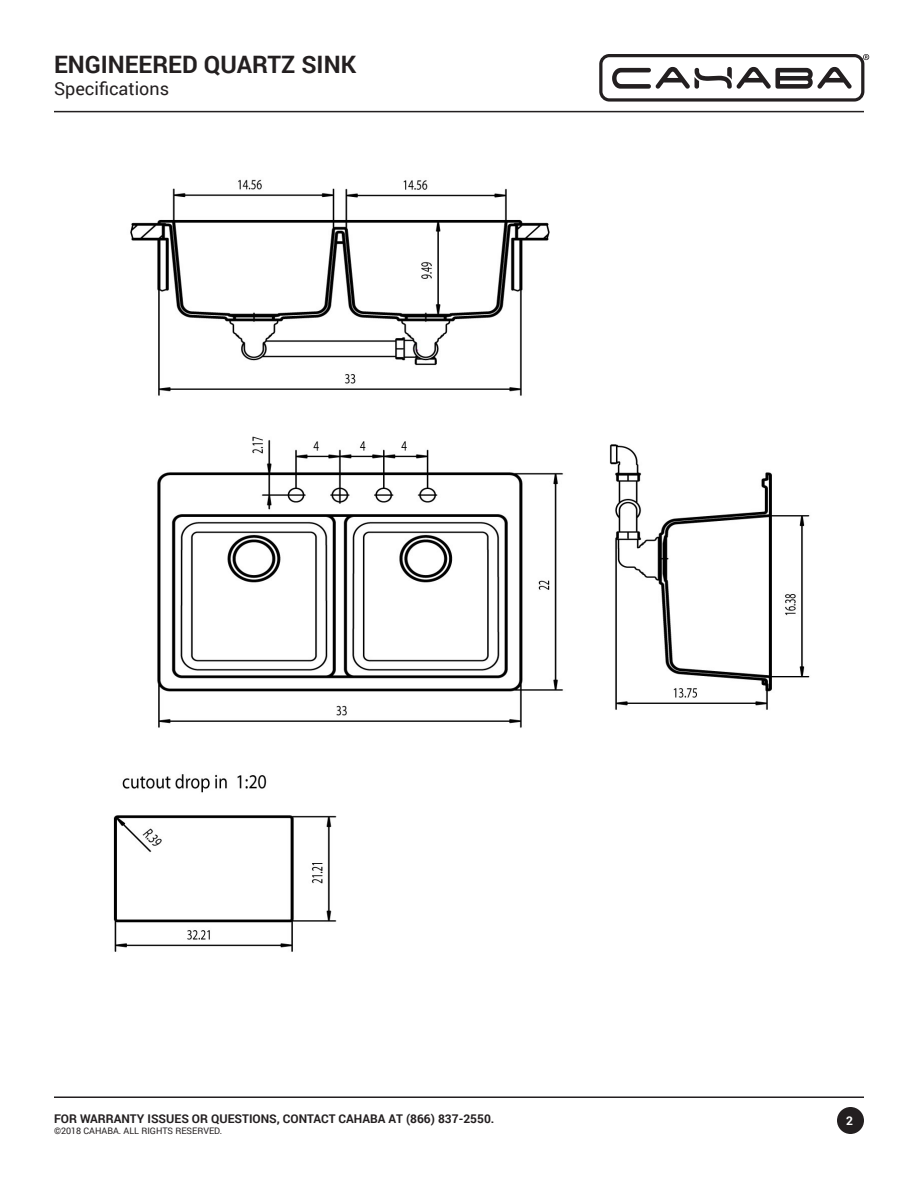
<style>
.page{position:relative;width:918px;height:1188px;background:#fff}
.page>*{position:absolute;margin:0;border:0;box-sizing:border-box;transform-origin:0 0}
.Product_Category{font:700 24px "Roboto";color:#231f20}
.Document_Description{font:18px "Roboto";color:#231f20}
.Model_Number_Caption{font:700 12px "Roboto";color:#231f20}
.t1{font:700 12px "Roboto";color:#fff}
.Model_Number_Caption-2{font:9px "Roboto";color:#231f20}
</style>
<div class="page">
<svg style="left:599px;top:54px;width:270px;height:48px"></svg>
<hr style="left:54px;top:111px;width:810px;height:1px;background:#231f20">
<hr style="left:54px;top:1096px;width:810px;height:2px;background:#231f20">
<div style="left:837px;top:1107px;width:27px;height:27px;background:#231f20;border-radius:50%"></div>
<img style="left:113px;top:179px;width:697px;height:773px">
<p class="Product_Category" style="left:54px;top:48px;width:304px">ENGINEERED QUARTZ SINK</p>
<p class="Document_Description" style="left:54px;top:76px;width:117px">Specifications</p>
<p class="Model_Number_Caption" style="left:54px;top:1110px;width:442px">FOR WARRANTY ISSUES OR QUESTIONS, CONTACT CAHABA AT (866) 837-2550.</p>
<p class="Model_Number_Caption-2" style="left:54px;top:1124px;width:170px">©2018 CAHABA. ALL RIGHTS RESERVED.</p>
<p class="t1" style="left:846px;top:1113px;width:8px">2</p>
</div>
